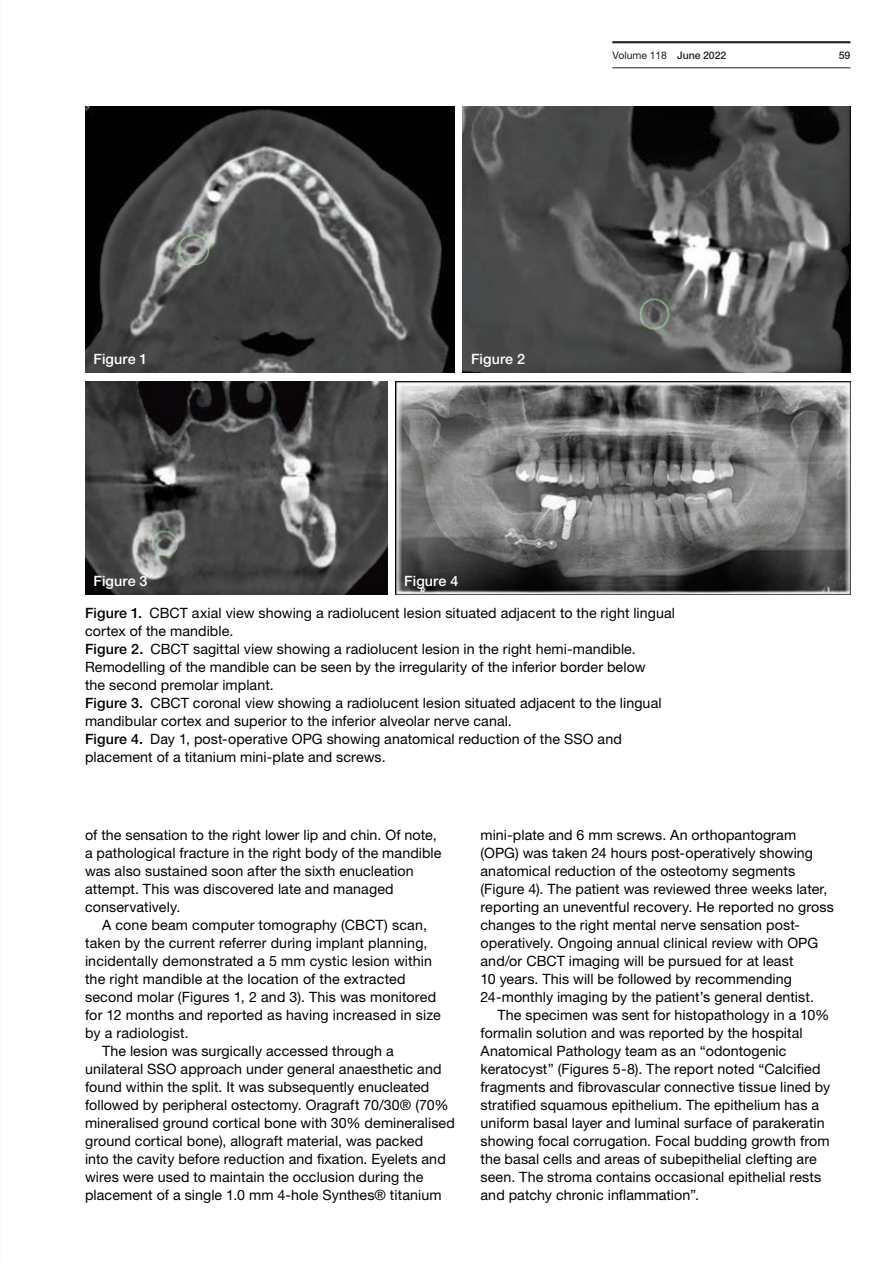
<style>
.page{position:relative;width:893px;height:1263px;background:#fff}
.page>*{position:absolute;margin:0;border:0;box-sizing:border-box;transform-origin:0 0}
.t1{font:14.25px/18px "Helvetica Neue LT Pro";letter-spacing:.005em;color:#000}
.t2{font:500 14.25px "Helvetica Neue LT Pro";letter-spacing:.01em;color:#fff}
.t3{font:10.5px "Helvetica Neue LT Pro";letter-spacing:-.01em;color:#231f20}
.t4{font:500 10.5px "Helvetica Neue LT Pro";color:#231f20}
.s1{font-weight:500}
</style>
<div class="page">
<img style="left:85px;top:106px;width:369px;height:267px">
<img style="left:463px;top:106px;width:387px;height:267px">
<img style="left:85px;top:381px;width:302px;height:214px">
<img style="left:396px;top:381px;width:454px;height:213px">
<hr style="left:612px;top:68px;width:238px;height:1px;background:#231f20">
<hr style="left:612px;top:41px;width:238px;height:2px;background:#231f20">
<p class="t3" style="left:612px;top:49px;width:115px">Volume 118 <span class="s1">June 2022</span></p>
<p class="t4" style="left:839px;top:49px;width:13px">59</p>
<p class="t2" style="left:94px;top:351px;width:56px">Figure 1</p>
<p class="t2" style="left:471px;top:351px;width:56px">Figure 2</p>
<p class="t2" style="left:94px;top:572px;width:56px">Figure 3</p>
<p class="t2" style="left:404px;top:572px;width:56px">Figure 4</p>
<p class="t1" style="left:85px;top:603px;width:592px"><span class="s1">Figure 1.</span> CBCT axial view showing a radiolucent lesion situated adjacent to the right lingual cortex of the mandible.<br><span class="s1">Figure 2.</span> CBCT sagittal view showing a radiolucent lesion in the right hemi-mandible.<br>Remodelling of the mandible can be seen by the irregularity of the inferior border below<br>the second premolar implant.<br><span class="s1">Figure 3.</span> CBCT coronal view showing a radiolucent lesion situated adjacent to the lingual mandibular cortex and superior to the inferior alveolar nerve canal.<br><span class="s1">Figure 4.</span> Day 1, post-operative OPG showing anatomical reduction of the SSO and placement of a titanium mini-plate and screws.</p>
<p class="t1" style="left:85px;top:826px;width:358px">of the sensation to the right lower lip and chin. Of note, a pathological fracture in the right body of the mandible was also sustained soon after the sixth enucleation attempt. This was discovered late and managed conservatively.</p>
<p class="t1" style="left:102px;top:916px;width:327px">A cone beam computer tomography (CBCT) scan,</p>
<p class="t1" style="left:85px;top:934px;width:344px">taken by the current referrer during implant planning,</p>
<p class="t1" style="left:85px;top:952px;width:349px">incidentally demonstrated a 5 mm cystic lesion within</p>
<p class="t1" style="left:85px;top:970px;width:322px">the right mandible at the location of the extracted</p>
<p class="t1" style="left:85px;top:988px;width:353px">second molar (Figures 1, 2 and 3). This was monitored</p>
<p class="t1" style="left:85px;top:1006px;width:357px">for 12 months and reported as having increased in size</p>
<p class="t1" style="left:85px;top:1024px;width:105px">by a radiologist.</p>
<p class="t1" style="left:102px;top:1042px;width:293px">The lesion was surgically accessed through a</p>
<p class="t1" style="left:85px;top:1060px;width:358px">unilateral SSO approach under general anaesthetic and</p>
<p class="t1" style="left:85px;top:1078px;width:346px">found within the split. It was subsequently enucleated</p>
<p class="t1" style="left:85px;top:1096px;width:365px">followed by peripheral ostectomy. Oragraft 70/30® (70%</p>
<p class="t1" style="left:85px;top:1114px;width:371px">mineralised ground cortical bone with 30% demineralised</p>
<p class="t1" style="left:85px;top:1132px;width:340px">ground cortical bone), allograft material, was packed</p>
<p class="t1" style="left:85px;top:1150px;width:362px">into the cavity before reduction and fixation. Eyelets and</p>
<p class="t1" style="left:85px;top:1168px;width:340px">wires were used to maintain the occlusion during the</p>
<p class="t1" style="left:85px;top:1186px;width:358px">placement of a single 1.0 mm 4-hole Synthes® titanium</p>
<p class="t1" style="left:480px;top:826px;width:355px">mini-plate and 6 mm screws. An orthopantogram (OPG) was taken 24 hours post-operatively showing anatomical reduction of the osteotomy segments (Figure 4). The patient was reviewed three weeks later, reporting an uneventful recovery. He reported no gross changes to the right mental nerve sensation post&shy;operatively. Ongoing annual clinical review with OPG and/or CBCT imaging will be pursued for at least<br>10 years. This will be followed by recommending 24-monthly imaging by the patient’s general dentist.</p>
<p class="t1" style="left:480px;top:1006px;width:351px;text-indent:17px">The specimen was sent for histopathology in a 10% formalin solution and was reported by the hospital Anatomical Pathology team as an “odontogenic keratocyst” (Figures 5-8). The report noted “Calcified fragments and fibrovascular connective tissue lined by stratified squamous epithelium. The epithelium has a uniform basal layer and luminal surface of parakeratin showing focal corrugation. Focal budding growth from the basal cells and areas of subepithelial clefting are seen. The stroma contains occasional epithelial rests and patchy chronic inflammation”.</p>
</div>
